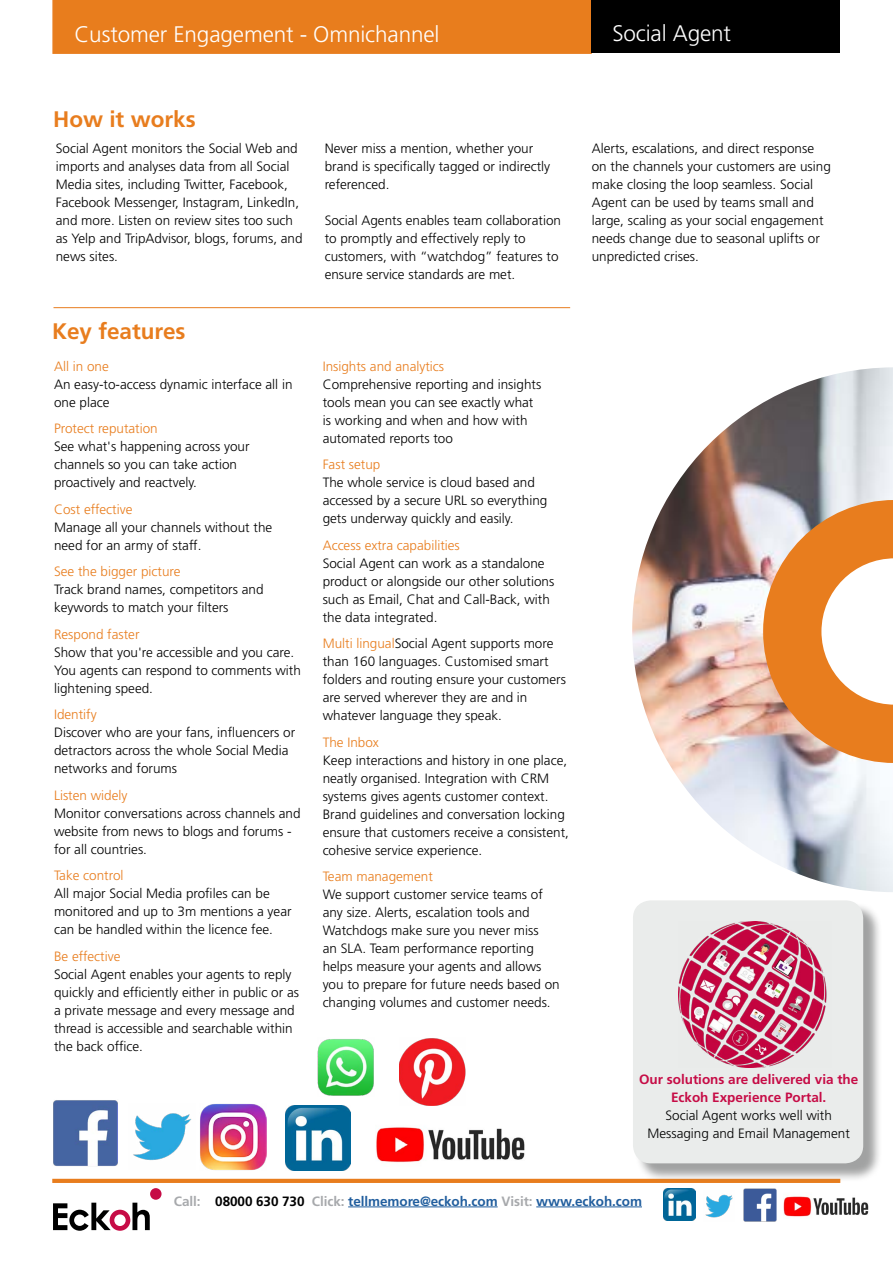
<style>
.page{position:relative;width:893px;height:1263px;background:#fff}
.page>*{position:absolute;margin:0;border:0;box-sizing:border-box;transform-origin:0 0}
.t1{font:300 22.5px "Frutiger LT Std";letter-spacing:-.005em;color:#fff}
.t2{font:700 22.5px "Frutiger LT Std";color:#e87d1e}
.t3{font:300 13.5px/18px "Frutiger LT Std";color:#000}
.t4{font:300 13.5px/18px "Frutiger LT Std";color:#000101}
.t5{font:300 13.5px "Frutiger LT Std";color:#e87d1e}
.t6{font:700 13.5px "Frutiger LT Std";letter-spacing:-.005em;color:#215e9e}
.t7{font:700 13.5px/18px "Frutiger LT Std";color:#c60c46;text-align:center}
.t8{font:300 13.5px "Frutiger LT Std";color:#e87d1d}
.s1{color:#e87d1d}
.s2{color:#a7a9ac}
.s3{color:#000}
</style>
<div class="page">
<div style="left:52px;top:0;width:540px;height:54px;background:#e87d1d"></div>
<div style="left:591px;top:0;width:249px;height:53px;background:#000"></div>
<svg style="left:53px;top:1203px;width:97px;height:28px"></svg>
<div style="left:150px;top:1188px;width:12px;height:12px;background:#c60c46;border-radius:50%"></div>
<img style="left:663px;top:1188px;width:32px;height:33px">
<img style="left:705px;top:1194px;width:28px;height:24px">
<img style="left:783px;top:1196px;width:86px;height:21px">
<img style="left:743px;top:1188px;width:33px;height:34px">
<hr style="left:348px;top:1206px;width:150px;height:1px;background:#215e9e">
<hr style="left:536px;top:1206px;width:106px;height:1px;background:#215e9e">
<hr style="left:52px;top:1179px;width:788px;height:4px;background:#e87d1d">
<img style="left:632px;top:367px;width:261px;height:525px">
<svg style="left:763px;top:500px;width:130px;height:263px"></svg>
<hr style="left:54px;top:307px;width:516px;height:1px;background:#e87d1d">
<img style="left:53px;top:1100px;width:65px;height:66px">
<img style="left:285px;top:1106px;width:65px;height:64px">
<img style="left:133px;top:1113px;width:59px;height:48px">
<img style="left:376px;top:1127px;width:149px;height:36px">
<img style="left:399px;top:1038px;width:67px;height:68px">
<img style="left:200px;top:1104px;width:66px;height:66px">
<img style="left:318px;top:1039px;width:56px;height:57px">
<div style="left:635px;top:903px;width:247px;height:279px;background:#828383;opacity:.75"></div>
<div style="left:633px;top:900px;width:230px;height:263px;background:#eaeceb;border-radius:18px"></div>
<img style="left:679px;top:921px;width:148px;height:147px">
<h1 class="t1" style="left:74px;top:21px;width:367px">Customer Engagement - Omnichannel</h1>
<h1 class="t1" style="left:612px;top:21px;width:120px">Social Agent</h1>
<h1 class="t2" style="left:53px;top:106px;width:144px">How it works</h1>
<p class="t3" style="left:56px;top:139px;width:248px">Social Agent monitors the Social Web and imports and analyses data from all Social Media sites, including Twitter, Facebook, Facebook Messenger, Instagram, LinkedIn, and more. Listen on review sites too such as Yelp and TripAdvisor, blogs, forums, and news sites.</p>
<p class="t3" style="left:325px;top:139px;width:227px">Never miss a mention, whether your brand is specifically tagged or indirectly referenced.</p>
<p class="t3" style="left:325px;top:211px;width:238px">Social Agents enables team collaboration to promptly and effectively reply to customers, with “watchdog” features to ensure service standards are met.</p>
<h1 class="t2" style="left:52px;top:318px;width:135px">Key features</h1>
<p class="t5" style="left:54px;top:358px;width:56px">All in one</p>
<p class="t3" style="left:54px;top:375px;width:240px">An easy-to-access dynamic interface all in one place</p>
<p class="t5" style="left:54px;top:421px;width:105px">Protect reputation</p>
<p class="t3" style="left:54px;top:438px;width:197px">See what's happening across your channels so you can take action proactively and reactvely.</p>
<p class="t5" style="left:54px;top:501px;width:80px">Cost effective</p>
<p class="t3" style="left:54px;top:518px;width:220px">Manage all your channels without the need for an army of staff.</p>
<p class="t5" style="left:54px;top:564px;width:128px">See the bigger picture</p>
<p class="t3" style="left:54px;top:581px;width:211px">Track brand names, competitors and keywords to match your filters</p>
<p class="t5" style="left:54px;top:626px;width:87px">Respond faster</p>
<p class="t3" style="left:54px;top:643px;width:248px">Show that you're accessible and you care.<br>You agents can respond to comments with lightening speed.</p>
<p class="t5" style="left:54px;top:707px;width:44px">Identify</p>
<p class="t3" style="left:54px;top:724px;width:243px">Discover who are your fans, influencers or detractors across the whole Social Media networks and forums</p>
<p class="t5" style="left:54px;top:787px;width:75px">Listen widely</p>
<p class="t3" style="left:54px;top:804px;width:248px">Monitor conversations across channels and website from news to blogs and forums - for all countries.</p>
<p class="t5" style="left:54px;top:868px;width:71px">Take control</p>
<p class="t4" style="left:54px;top:885px;width:239px">All major Social Media profiles can be monitored and up to 3m mentions a year can be handled within the licence fee.</p>
<p class="t5" style="left:54px;top:948px;width:68px">Be effective</p>
<p class="t4" style="left:54px;top:965px;width:247px">Social Agent enables your agents to reply quickly and efficiently either in public or as a private message and every message and thread is accessible and searchable within the back office.</p>
<p class="t5" style="left:323px;top:358px;width:123px">Insights and analytics</p>
<p class="t3" style="left:323px;top:375px;width:220px">Comprehensive reporting and insights tools mean you can see exactly what is working and when and how with automated reports too</p>
<p class="t5" style="left:323px;top:457px;width:59px">Fast setup</p>
<p class="t4" style="left:323px;top:474px;width:226px">The whole service is cloud based and accessed by a secure URL so everything gets underway quickly and easily.</p>
<p class="t5" style="left:323px;top:537px;width:139px">Access extra capabilities</p>
<p class="t4" style="left:323px;top:554px;width:233px">Social Agent can work as a standalone product or alongside our other solutions such as Email, Chat and Call-Back, with the data integrated.</p>
<p class="t4" style="left:323px;top:635px;width:245px"><span class="s1">Multi lingual</span>Social Agent supports more than 160 languages. Customised smart folders and routing ensure your customers are served wherever they are and in whatever language they speak.</p>
<p class="t8" style="left:323px;top:734px;width:58px">The Inbox</p>
<p class="t4" style="left:323px;top:751px;width:248px">Keep interactions and history in one place, neatly organised. Integration with CRM systems gives agents customer context.<br>Brand guidelines and conversation locking ensure that customers receive a consistent, cohesive service experience.</p>
<p class="t8" style="left:323px;top:869px;width:112px">Team management</p>
<p class="t3" style="left:323px;top:885px;width:222px">We support customer service teams of</p>
<p class="t4" style="left:323px;top:903px;width:239px">any size. Alerts, escalation tools and Watchdogs make sure you never miss<br>an SLA. Team performance reporting helps measure your agents and allows you to prepare for future needs based on changing volumes and customer needs.</p>
<p class="t3" style="left:592px;top:139px;width:241px">Alerts, escalations, and direct response on the channels your customers are using make closing the loop seamless. Social Agent can be used by teams small and large, scaling as your social engagement needs change due to seasonal uplifts or unpredicted crises.</p>
<p class="t7" style="left:639px;top:1071px;width:221px">Our solutions are delivered via the<br>Eckoh Experience Portal.</p>
<p class="t3" style="left:647px;top:1107px;width:204px;text-align:center">Social Agent works well with<br>Messaging and Email Management</p>
<p class="t6" style="left:174px;top:1193px;width:470px"><span class="s2">Call:</span> <span class="s3">08000 630 730</span> <span class="s2">Click:</span> tellmemore@eckoh.com <span class="s2">Visit:</span> www.eckoh.com</p>
</div>
